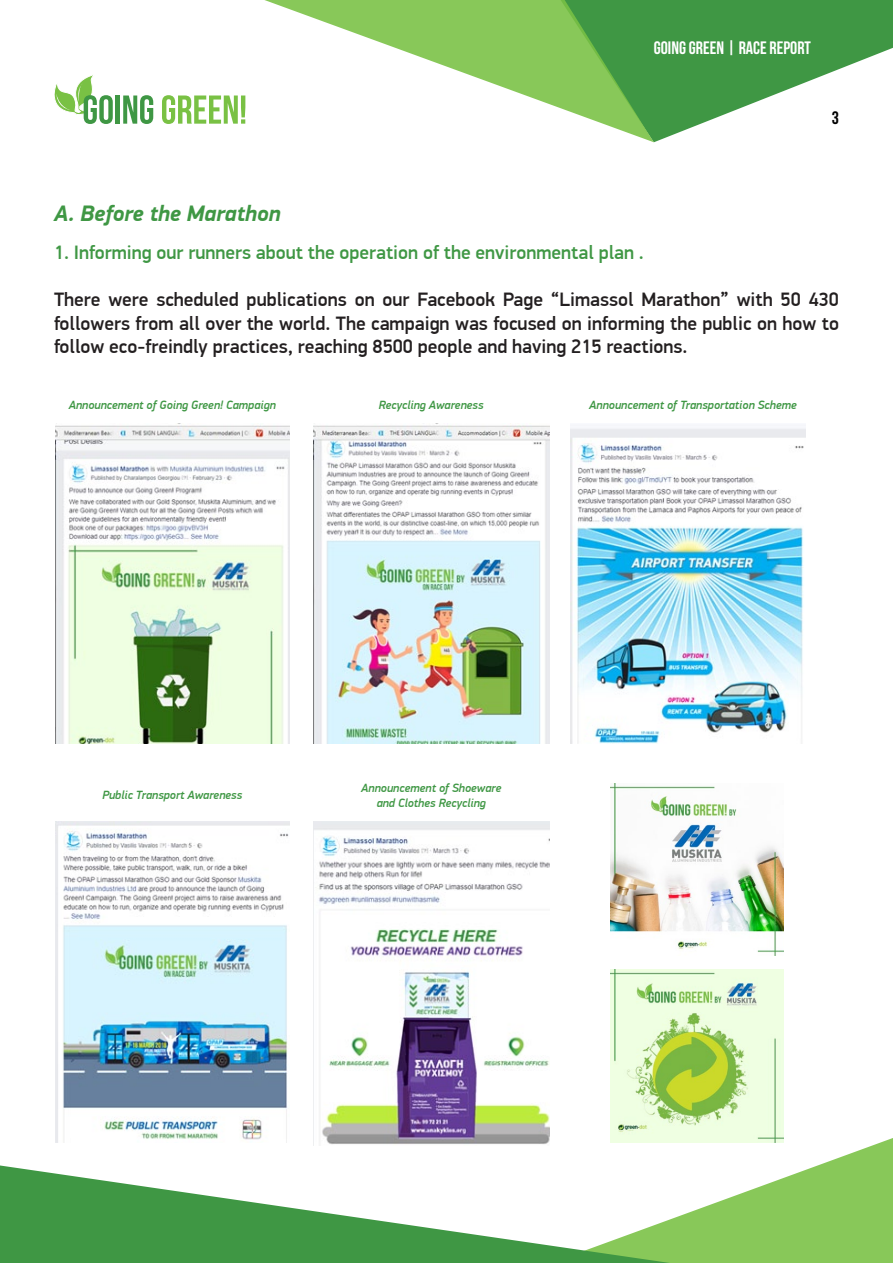
<style>
.page{position:relative;width:893px;height:1263px;background:#fff}
.page>*{position:absolute;margin:0;border:0;box-sizing:border-box;transform-origin:0 0}
.t1{font:italic 700 22.5px "PF Din Display Pro";color:#3f9744}
.t2{font:500 19.5px/23.4px "PF Din Display Pro";color:#231f20;text-align:justify}
.t3{font:500 19.5px "PF Din Display Pro";color:#3f9744}
.t4{font:18px "Bebas Neue";color:#fff}
.t5{font:18px "Bebas Neue";color:#000}
.t6{font:italic 500 12px "PF Din Display Pro";color:#3f9744}
</style>
<div class="page">
<svg style="left:654px;top:0;width:239px;height:142px;fill:#3f9744"></svg>
<svg style="left:115px;top:0;width:539px;height:142px"></svg>
<svg style="left:549px;top:1073px;width:344px;height:190px"></svg>
<svg style="left:0;top:1165px;width:670px;height:98px"></svg>
<svg style="left:54px;top:75px;width:59px;height:49px"></svg>
<hr style="left:116px;top:95px;width:4px;height:29px;background:#3f9744">
<svg style="left:123px;top:95px;width:30px;height:29px"></svg>
<svg style="left:162px;top:95px;width:83px;height:29px"></svg>
<img style="left:313px;top:425px;width:236px;height:319px">
<img style="left:56px;top:425px;width:233px;height:319px">
<img style="left:570px;top:428px;width:236px;height:316px">
<img style="left:55px;top:822px;width:234px;height:320px">
<img style="left:313px;top:821px;width:236px;height:324px">
<img style="left:611px;top:783px;width:172px;height:173px">
<img style="left:611px;top:969px;width:172px;height:173px">
<p class="t1" style="left:54px;top:200px;width:228px">Α. Before the Marathon</p>
<p class="t4" style="left:654px;top:38px;width:159px">GOING GREEN | RACE REPORT</p>
<p class="t5" style="left:832px;top:108px;width:9px">3</p>
<p class="t3" style="left:54px;top:241px;width:591px">1. Informing our runners about the οperation of the environmental plan .</p>
<p class="t2" style="left:54px;top:288px;width:786px">There were scheduled publications on our Facebook Page “Limassol Marathon” with 50 430 followers from all over the world. The campaign was focused on informing the public on how to follow eco-freindly practices, reaching 8500 people and having 215 reactions.</p>
<p class="t6" style="left:69px;top:398px;width:209px">Announcement of Going Green! Campaign</p>
<p class="t6" style="left:379px;top:398px;width:106px">Recycling Awareness</p>
<p class="t6" style="left:589px;top:398px;width:209px">Announcement of Transportation Scheme</p>
<p class="t6" style="left:102px;top:788px;width:141px">Public Transport Awareness</p>
<p class="t6" style="left:361px;top:781px;width:142px">Announcement of Shoeware</p>
<p class="t6" style="left:377px;top:795px;width:111px">and Clothes Recycling</p>
</div>
